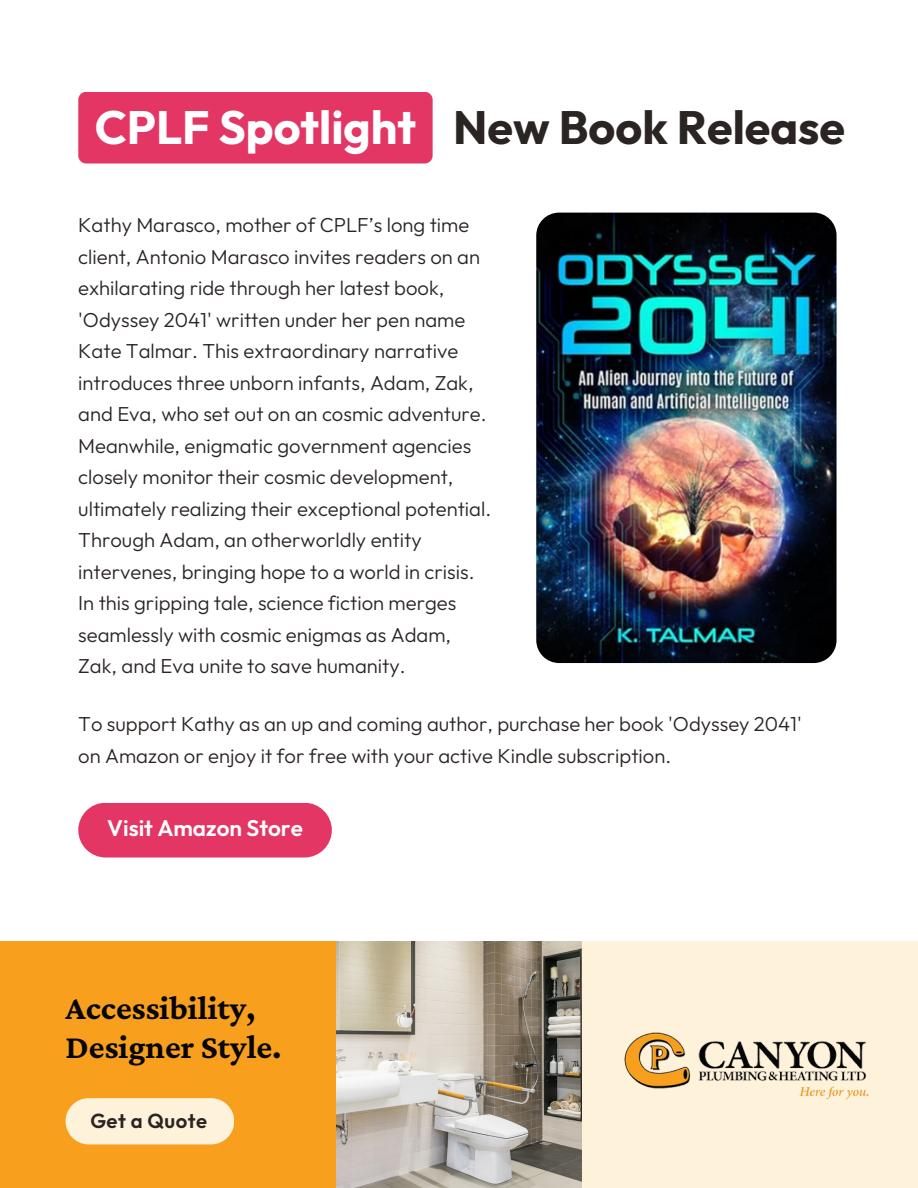
<style>
.page{position:relative;width:918px;height:1188px;background:#fff}
.page>*{position:absolute;margin:0;border:0;box-sizing:border-box;transform-origin:0 0}
.t1{font:700 46.65px "Outfit";color:#2a2422}
.t2{font:700 46.65px "Outfit";color:#fff}
.t3{font:700 33.9px "Crimson Pro";color:#060608}
.t4{font:600 22.5px "Outfit";color:#fff}
.t5{font:300 20.25px/31.5px "Outfit";color:#2a2422}
.t6{font:600 20.25px "Outfit";letter-spacing:.02em;color:#2a2422}
</style>
<div class="page">
<div style="left:78px;top:92px;width:355px;height:71px;background:#e33665;border-radius:8px"></div>
<div style="left:0;top:941px;width:630px;height:247px;background:#f8a01e"></div>
<div style="left:459px;top:941px;width:459px;height:247px;background:#fff2db"></div>
<img style="left:624px;top:1032px;width:245px;height:68px">
<img style="left:336px;top:941px;width:246px;height:247px">
<div style="left:66px;top:1098px;width:168px;height:46px;background:#fff2db;border-radius:23px"></div>
<div style="left:78px;top:803px;width:254px;height:55px;background:#e33665;border-radius:27px"></div>
<img style="left:536px;top:213px;width:301px;height:450px;border-radius:23px">
<p class="t2" style="left:95px;top:97px;width:323px">CPLF Spotlight</p>
<p class="t1" style="left:453px;top:97px;width:393px">New Book Release</p>
<p class="t5" style="left:78px;top:209px;width:414px">Kathy Marasco, mother of CPLF’s long time client, Antonio Marasco invites readers on an exhilarating ride through her latest book, 'Odyssey 2041' written under her pen name Kate Talmar. This extraordinary narrative introduces three unborn infants, Adam, Zak, and Eva, who set out on an cosmic adventure.<br>Meanwhile, enigmatic government agencies closely monitor their cosmic development, ultimately realizing their exceptional potential.<br>Through Adam, an otherworldly entity intervenes, bringing hope to a world in crisis.<br>In this gripping tale, science fiction merges seamlessly with cosmic enigmas as Adam, Zak, and Eva unite to save humanity.</p>
<p class="t5" style="left:78px;top:708px;width:725px">To support Kathy as an up and coming author, purchase her book 'Odyssey 2041' on Amazon or enjoy it for free with your active Kindle subscription.</p>
<p class="t4" style="left:107px;top:814px;width:197px">Visit Amazon Store</p>
<p class="t3" style="left:66px;top:988px;width:192px">Accessibility,</p>
<p class="t3" style="left:66px;top:1028px;width:218px">Designer Style.</p>
<p class="t6" style="left:90px;top:1108px;width:118px">Get a Quote</p>
</div>
